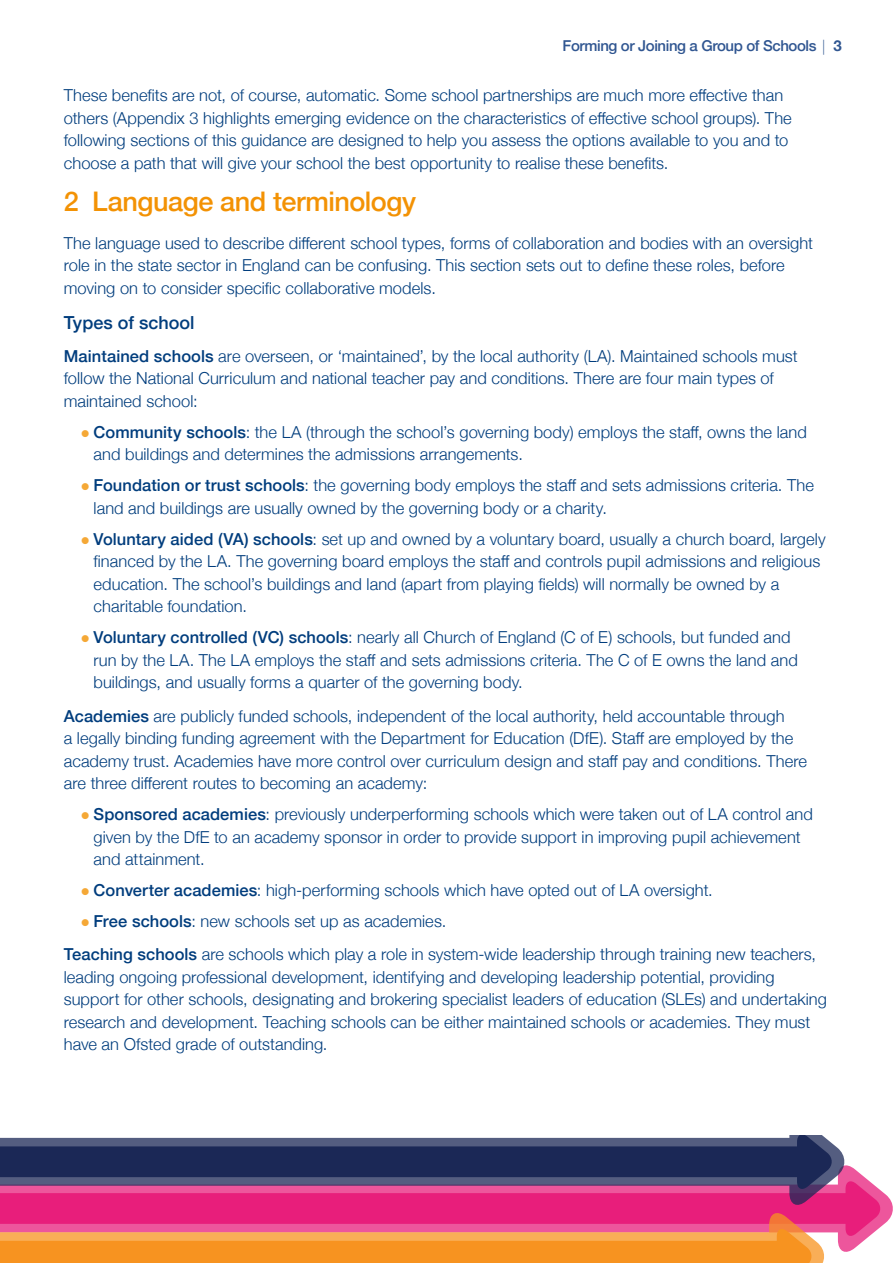
<style>
.page{position:relative;width:893px;height:1263px;background:#fff}
.page>*{position:absolute;margin:0;border:0;box-sizing:border-box;transform-origin:0 0}
.main_header{font:500 27px "Helvetica Neue";letter-spacing:-.015em;color:#f39204}
.sub_heading{font:500 18px "Helvetica Neue";color:#013d7d}
.main_text_NO_INDENT{font:300 16.5px/22.5px "Helvetica Neue";letter-spacing:.005em;color:#013d7d}
.t1{font:500 15px "Helvetica Neue";letter-spacing:-.025em;color:#305691}
.s1{font-family:"Myriad Pro";font-weight:300}
.s2{font-weight:700}
.s3{font-weight:500}
.s4{color:#f5a836}
</style>
<div class="page">
<svg style="left:0;top:1135px;width:882px;height:128px"></svg>
<p class="t1" style="left:562px;top:33px;width:281px">Forming or Joining a Group of Schools <span class="s1">|</span> <span class="s2">3</span></p>
<p class="main_text_NO_INDENT" style="left:64px;top:83px;width:729px">These benefits are not, of course, automatic. Some school partnerships are much more effective than others (Appendix 3 highlights emerging evidence on the characteristics of effective school groups). The following sections of this guidance are designed to help you assess the options available to you and to choose a path that will give your school the best opportunity to realise these benefits.</p>
<p class="main_header" style="left:64px;top:180px;width:354px">2 Language and terminology</p>
<p class="main_text_NO_INDENT" style="left:64px;top:231px;width:751px">The language used to describe different school types, forms of collaboration and bodies with an oversight role in the state sector in England can be confusing. This section sets out to define these roles, before moving on to consider specific collaborative models.</p>
<p class="sub_heading" style="left:64px;top:308px;width:132px">Types of school</p>
<p class="main_text_NO_INDENT" style="left:64px;top:344px;width:735px"><span class="s3">Maintained schools</span> are overseen, or ‘maintained’, by the local authority (LA). Maintained schools must follow the National Curriculum and national teacher pay and conditions. There are four main types of maintained school:</p>
<p class="main_text_NO_INDENT" style="left:94px;top:420px;width:715px;text-indent:-13px"><span class="s4">●</span> <span class="s3">Community schools</span>: the LA (through the school’s governing body) employs the staff, owns the land and buildings and determines the admissions arrangements.</p>
<p class="main_text_NO_INDENT" style="left:94px;top:473px;width:722px;text-indent:-13px"><span class="s4">●</span> <span class="s3">Foundation or trust schools</span>: the governing body employs the staff and sets admissions criteria. The land and buildings are usually owned by the governing body or a charity.</p>
<p class="main_text_NO_INDENT" style="left:94px;top:527px;width:734px;text-indent:-13px"><span class="s4">●</span> <span class="s3">Voluntary aided (VA) schools</span>: set up and owned by a voluntary board, usually a church board, largely financed by the LA. The governing board employs the staff and controls pupil admissions and religious education. The school’s buildings and land (apart from playing fields) will normally be owned by a charitable foundation.</p>
<p class="main_text_NO_INDENT" style="left:94px;top:625px;width:706px;text-indent:-13px"><span class="s4">●</span> <span class="s3">Voluntary controlled (VC) schools</span>: nearly all Church of England (C of E) schools, but funded and run by the LA. The LA employs the staff and sets admissions criteria. The C of E owns the land and buildings, and usually forms a quarter of the governing body.</p>
<p class="main_text_NO_INDENT" style="left:64px;top:703px;width:745px"><span class="s3">Academies</span> are publicly funded schools, independent of the local authority, held accountable through<br>a legally binding funding agreement with the Department for Education (DfE). Staff are employed by the academy trust. Academies have more control over curriculum design and staff pay and conditions. There are three different routes to becoming an academy:</p>
<p class="main_text_NO_INDENT" style="left:94px;top:802px;width:721px;text-indent:-13px"><span class="s4">●</span> <span class="s3">Sponsored academies</span>: previously underperforming schools which were taken out of LA control and given by the DfE to an academy sponsor in order to provide support in improving pupil achievement and attainment.</p>
<p class="main_text_NO_INDENT" style="left:81px;top:878px;width:633px"><span class="s4">●</span> <span class="s3">Converter academies</span>: high-performing schools which have opted out of LA oversight.</p>
<p class="main_text_NO_INDENT" style="left:81px;top:909px;width:367px"><span class="s4">●</span> <span class="s3">Free schools</span>: new schools set up as academies.</p>
<p class="main_text_NO_INDENT" style="left:64px;top:942px;width:765px"><span class="s3">Teaching schools</span> are schools which play a role in system-wide leadership through training new teachers, leading ongoing professional development, identifying and developing leadership potential, providing support for other schools, designating and brokering specialist leaders of education (SLEs) and undertaking research and development. Teaching schools can be either maintained schools or academies. They must have an Ofsted grade of outstanding.</p>
</div>
